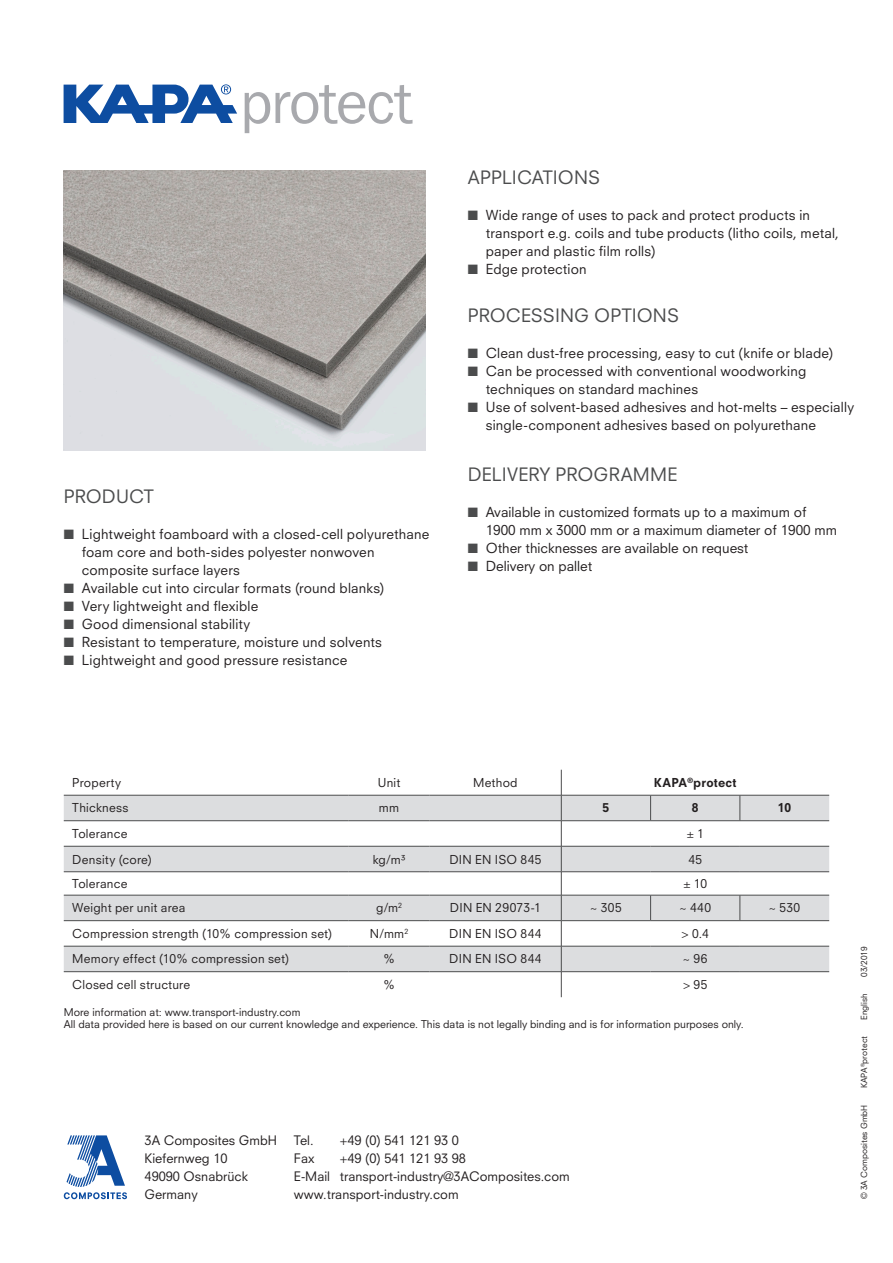
<style>
.page{position:relative;width:893px;height:1263px;background:#fff}
.page>*{position:absolute;margin:0;border:0;box-sizing:border-box;transform-origin:0 0}
.t1{font:18px "Neuzeit SLT Std";letter-spacing:.005em;color:#4b4c4d}
.t2{font:13.5px/18px "Neuzeit SLT Std";letter-spacing:.015em;color:#231f20}
.t3{font:12.75px/18px "Neuzeit SLT Std";color:#231f20}
.t4{font:12px "Neuzeit SLT Std";letter-spacing:.02em;color:#231f20}
.t5{font:800 12px "Neuzeit SLT Std";letter-spacing:.015em;color:#231f20}
.t6{font:10.5px/12.6px "Neuzeit SLT Std";color:#231f20}
.t7{font:8.25px "Neuzeit SLT Std";color:#231f20}
.s1{color:#4b4c4d}
</style>
<div class="page">
<img style="left:64px;top:170px;width:361px;height:281px">
<svg style="left:64px;top:796px;width:765px;height:175px;fill:#dcdddf"></svg>
<svg style="left:650px;top:796px;width:1px;height:24px"></svg>
<svg style="left:740px;top:796px;width:1px;height:24px"></svg>
<svg style="left:650px;top:896px;width:1px;height:24px"></svg>
<svg style="left:740px;top:896px;width:1px;height:24px"></svg>
<hr style="left:64px;top:846px;width:285px;height:1px;background:#4b4c4d">
<hr style="left:64px;top:871px;width:285px;height:1px;background:#4b4c4d">
<hr style="left:349px;top:846px;width:80px;height:1px;background:#4b4c4d">
<hr style="left:429px;top:846px;width:132px;height:1px;background:#4b4c4d">
<hr style="left:349px;top:871px;width:80px;height:1px;background:#4b4c4d">
<hr style="left:429px;top:871px;width:132px;height:1px;background:#4b4c4d">
<hr style="left:561px;top:846px;width:90px;height:1px;background:#4b4c4d">
<hr style="left:651px;top:846px;width:89px;height:1px;background:#4b4c4d">
<hr style="left:740px;top:846px;width:89px;height:1px;background:#4b4c4d">
<hr style="left:561px;top:871px;width:90px;height:1px;background:#4b4c4d">
<hr style="left:651px;top:871px;width:89px;height:1px;background:#4b4c4d">
<hr style="left:740px;top:871px;width:89px;height:1px;background:#4b4c4d">
<hr style="left:561px;top:895px;width:90px;height:1px;background:#4b4c4d">
<hr style="left:561px;top:920px;width:90px;height:1px;background:#4b4c4d">
<hr style="left:561px;top:946px;width:90px;height:1px;background:#4b4c4d">
<hr style="left:651px;top:946px;width:89px;height:1px;background:#4b4c4d">
<hr style="left:740px;top:946px;width:89px;height:1px;background:#4b4c4d">
<hr style="left:561px;top:971px;width:90px;height:1px;background:#4b4c4d">
<hr style="left:651px;top:971px;width:89px;height:1px;background:#4b4c4d">
<hr style="left:740px;top:971px;width:89px;height:1px;background:#4b4c4d">
<hr style="left:651px;top:895px;width:89px;height:1px;background:#4b4c4d">
<hr style="left:651px;top:920px;width:89px;height:1px;background:#4b4c4d">
<hr style="left:740px;top:895px;width:89px;height:1px;background:#4b4c4d">
<hr style="left:740px;top:920px;width:89px;height:1px;background:#4b4c4d">
<hr style="left:64px;top:895px;width:285px;height:1px;background:#4b4c4d">
<hr style="left:64px;top:920px;width:285px;height:1px;background:#4b4c4d">
<hr style="left:64px;top:946px;width:285px;height:1px;background:#4b4c4d">
<hr style="left:64px;top:971px;width:285px;height:1px;background:#4b4c4d">
<hr style="left:349px;top:895px;width:80px;height:1px;background:#4b4c4d">
<hr style="left:429px;top:895px;width:132px;height:1px;background:#4b4c4d">
<hr style="left:349px;top:920px;width:80px;height:1px;background:#4b4c4d">
<hr style="left:429px;top:920px;width:132px;height:1px;background:#4b4c4d">
<hr style="left:349px;top:946px;width:80px;height:1px;background:#4b4c4d">
<hr style="left:429px;top:946px;width:132px;height:1px;background:#4b4c4d">
<hr style="left:349px;top:971px;width:80px;height:1px;background:#4b4c4d">
<hr style="left:429px;top:971px;width:132px;height:1px;background:#4b4c4d">
<svg style="left:561px;top:770px;width:1px;height:227px"></svg>
<hr style="left:64px;top:795px;width:285px;height:1px;background:#4b4c4d">
<hr style="left:349px;top:795px;width:80px;height:1px;background:#4b4c4d">
<hr style="left:429px;top:795px;width:132px;height:1px;background:#4b4c4d">
<hr style="left:561px;top:795px;width:90px;height:1px;background:#4b4c4d">
<hr style="left:651px;top:795px;width:89px;height:1px;background:#4b4c4d">
<hr style="left:740px;top:795px;width:89px;height:1px;background:#4b4c4d">
<hr style="left:64px;top:820px;width:285px;height:1px;background:#4b4c4d">
<hr style="left:349px;top:820px;width:80px;height:1px;background:#4b4c4d">
<hr style="left:429px;top:820px;width:132px;height:1px;background:#4b4c4d">
<hr style="left:561px;top:820px;width:90px;height:1px;background:#4b4c4d">
<hr style="left:651px;top:820px;width:89px;height:1px;background:#4b4c4d">
<hr style="left:740px;top:820px;width:89px;height:1px;background:#4b4c4d">
<svg style="left:245px;top:85px;width:168px;height:48px"></svg>
<svg style="left:64px;top:84px;width:173px;height:39px"></svg>
<svg style="left:64px;top:1135px;width:63px;height:64px"></svg>
<h1 class="t1" style="left:64px;top:485px;width:92px">PRODUCT</h1>
<p class="t2" style="left:82px;top:524px;width:349px;text-indent:-18px"><span class="s1">■</span> Lightweight foamboard with a closed-cell polyurethane foam core and both-sides polyester nonwoven composite surface layers</p>
<p class="t2" style="left:64px;top:578px;width:322px"><span class="s1">■</span> Available cut into circular formats (round blanks)</p>
<p class="t2" style="left:64px;top:596px;width:196px"><span class="s1">■</span> Very lightweight and flexible</p>
<p class="t2" style="left:64px;top:614px;width:188px"><span class="s1">■</span> Good dimensional stability</p>
<p class="t2" style="left:64px;top:632px;width:320px"><span class="s1">■</span> Resistant to temperature, moisture und solvents</p>
<p class="t2" style="left:64px;top:650px;width:285px"><span class="s1">■</span> Lightweight and good pressure resistance</p>
<h1 class="t1" style="left:468px;top:166px;width:134px">APPLICATIONS</h1>
<p class="t2" style="left:486px;top:206px;width:355px;text-indent:-18px"><span class="s1">■</span> Wide range of uses to pack and protect products in transport e.g. coils and tube products (litho coils, metal, paper and plastic film rolls)</p>
<p class="t2" style="left:468px;top:260px;width:120px"><span class="s1">■</span> Edge protection</p>
<h1 class="t1" style="left:468px;top:304px;width:213px">PROCESSING OPTIONS</h1>
<p class="t2" style="left:468px;top:344px;width:367px"><span class="s1">■</span> Clean dust-free processing, easy to cut (knife or blade)</p>
<p class="t2" style="left:486px;top:362px;width:322px;text-indent:-18px"><span class="s1">■</span> Can be processed with conventional woodworking techniques on standard machines</p>
<p class="t2" style="left:486px;top:398px;width:370px;text-indent:-18px"><span class="s1">■</span> Use of solvent-based adhesives and hot-melts – especially single-component adhesives based on polyurethane</p>
<h1 class="t1" style="left:468px;top:463px;width:211px">DELIVERY PROGRAMME</h1>
<p class="t2" style="left:486px;top:503px;width:353px;text-indent:-18px"><span class="s1">■</span> Available in customized formats up to a maximum of<br>1900 mm x 3000 mm or a maximum diameter of 1900 mm</p>
<p class="t2" style="left:468px;top:539px;width:282px"><span class="s1">■</span> Other thicknesses are available on request</p>
<p class="t2" style="left:468px;top:557px;width:126px"><span class="s1">■</span> Delivery on pallet</p>
<p class="t4" style="left:72px;top:775px;width:50px">Property</p>
<p class="t4" style="left:378px;top:775px;width:24px">Unit</p>
<p class="t4" style="left:473px;top:775px;width:46px">Method</p>
<p class="t5" style="left:654px;top:775px;width:84px">KAPA<sup>®</sup>protect</p>
<p class="t4" style="left:72px;top:801px;width:58px">Thickness</p>
<p class="t4" style="left:379px;top:801px;width:22px">mm</p>
<p class="t5" style="left:603px;top:801px;width:8px">5</p>
<p class="t5" style="left:692px;top:801px;width:8px">8</p>
<p class="t5" style="left:778px;top:801px;width:15px">10</p>
<p class="t4" style="left:72px;top:826px;width:57px">Tolerance</p>
<p class="t4" style="left:687px;top:826px;width:19px">± 1</p>
<p class="t4" style="left:72px;top:852px;width:81px">Density (core)</p>
<p class="t4" style="left:373px;top:852px;width:34px">kg/m³</p>
<p class="t4" style="left:449px;top:852px;width:94px">DIN EN ISO 845</p>
<p class="t4" style="left:688px;top:852px;width:15px">45</p>
<p class="t4" style="left:72px;top:876px;width:57px">Tolerance</p>
<p class="t4" style="left:683px;top:876px;width:25px">± 10</p>
<p class="t4" style="left:72px;top:901px;width:115px">Weight per unit area</p>
<p class="t4" style="left:376px;top:901px;width:28px">g/m<sup>2</sup></p>
<p class="t4" style="left:450px;top:901px;width:93px">DIN EN 29073-1</p>
<p class="t4" style="left:590px;top:901px;width:33px">~ 305</p>
<p class="t4" style="left:679px;top:901px;width:33px">~ 440</p>
<p class="t4" style="left:769px;top:901px;width:33px">~ 530</p>
<p class="t4" style="left:72px;top:926px;width:261px">Compression strength (10% compression set)</p>
<p class="t4" style="left:370px;top:926px;width:40px">N/mm<sup>2</sup></p>
<p class="t4" style="left:449px;top:926px;width:94px">DIN EN ISO 844</p>
<p class="t4" style="left:682px;top:926px;width:29px">&gt; 0.4</p>
<p class="t4" style="left:72px;top:952px;width:218px">Memory effect (10% compression set)</p>
<p class="t4" style="left:383px;top:952px;width:14px">%</p>
<p class="t4" style="left:449px;top:952px;width:94px">DIN EN ISO 844</p>
<p class="t4" style="left:683px;top:952px;width:26px">~ 96</p>
<p class="t4" style="left:72px;top:977px;width:119px">Closed cell structure</p>
<p class="t4" style="left:383px;top:977px;width:14px">%</p>
<p class="t4" style="left:683px;top:977px;width:26px">&gt; 95</p>
<p class="t6" style="left:64px;top:1005px;width:682px">More information at: www.transport-industry.com<br>All data provided here is based on our current knowledge and experience. This data is not legally binding and is for information purposes only.</p>
<p class="t3" style="left:145px;top:1131px;width:134px">3A Composites GmbH<br>Kiefernweg 10<br>49090 Osnabrück<br>Germany</p>
<p class="t3" style="left:294px;top:1131px;width:21px">Tel.</p>
<p class="t3" style="left:340px;top:1131px;width:120px">+49 (0) 541 121 93 0</p>
<p class="t3" style="left:294px;top:1149px;width:277px;text-indent:46px">+49 (0) 541 121 93 98<br>E-Mail transport-industry@3AComposites.com www.transport-industry.com</p>
<p class="t3" style="left:294px;top:1149px;width:22px">Fax</p>
<p class="t7" style="left:859px;top:977px;width:32px;rotate:-90deg">03/2019</p>
<p class="t7" style="left:859px;top:1020px;width:28px;rotate:-90deg">English</p>
<p class="t7" style="left:859px;top:1088px;width:54px;rotate:-90deg">KAPA<sup>®</sup>protect</p>
<p class="t7" style="left:859px;top:1199px;width:96px;rotate:-90deg">© 3A Composites GmbH</p>
</div>
